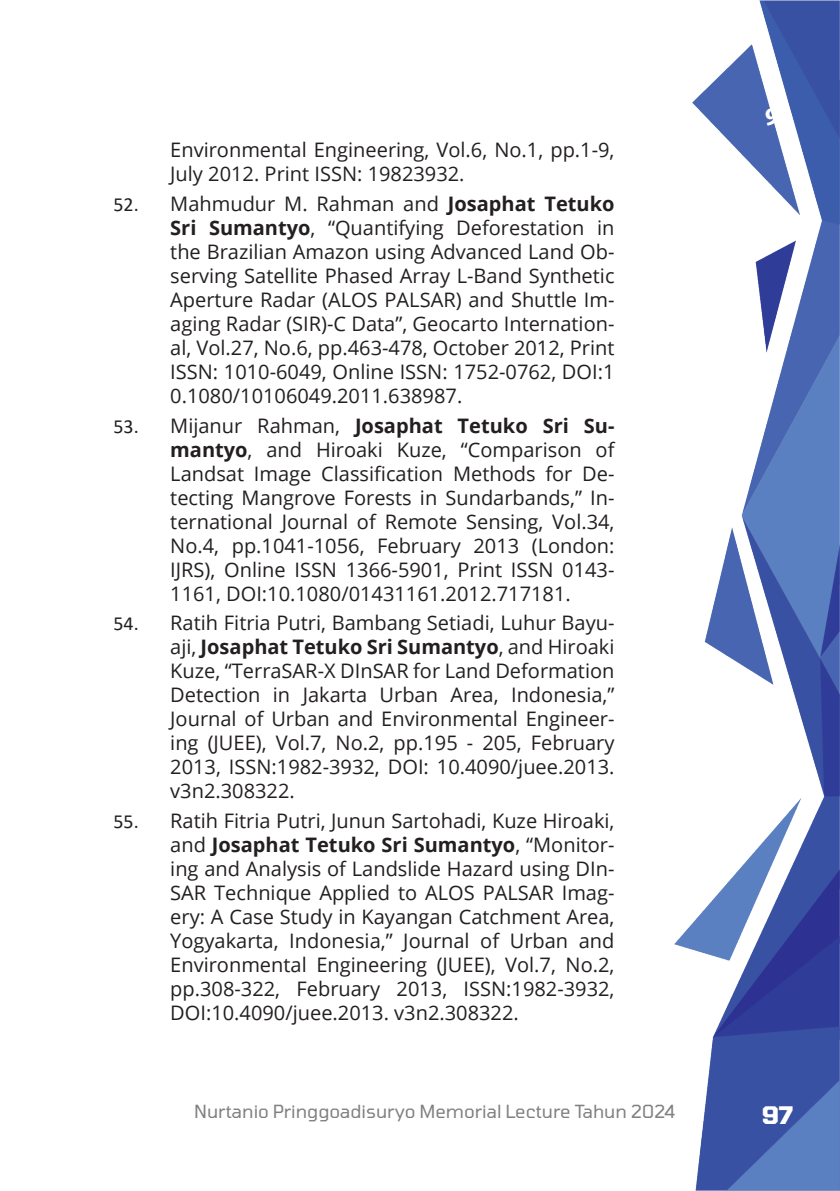
<style>
.page{position:relative;width:840px;height:1191px;background:#fff}
.page>*{position:absolute;margin:0;border:0;box-sizing:border-box;transform-origin:0 0}
.t1{font:700 24px "Fira Sans";color:#fff}
.t2{font:700 24px "Tomorrow";color:#fff}
.t3{font:20px/24px "Open Sans";color:#231f20;text-align:justify}
.t4{font:18px "Tomorrow";color:#7f807f}
.s1{font-family:"Calibri"}
.s2{font-weight:700}
</style>
<div class="page">
<img style="left:674px;top:0;width:165px;height:1191px">
<p class="t3" style="left:170px;top:137px;width:445px">Environmental Engineering, Vol.6, No.1, pp.1-9,<br>July 2012. Print ISSN: 19823932.</p>
<p class="t3" style="left:170px;top:191px;width:445px;text-indent:-57px"><span class="s1">52.</span> Mahmudur M. Rahman and <span class="s2">Josaphat Tetuko Sri Sumantyo</span>, “Quantifying Deforestation in the Brazilian Amazon using Advanced Land Ob&shy;serving Satellite Phased Array L-Band Synthetic Aperture Radar (ALOS PALSAR) and Shuttle Im&shy;aging Radar (SIR)-C Data”, Geocarto Internation&shy;al, Vol.27, No.6, pp.463-478, October 2012, Print ISSN: 1010-6049, Online ISSN: 1752-0762, DOI:1<br>0.1080/10106049.2011.638987.</p>
<p class="t3" style="left:170px;top:413px;width:445px;text-indent:-57px"><span class="s1">53.</span> Mijanur Rahman, <span class="s2">Josaphat Tetuko Sri Su&shy;mantyo</span>, and Hiroaki Kuze, “Comparison of Landsat Image Classification Methods for De&shy;tecting Mangrove Forests in Sundarbands,” In&shy;ternational Journal of Remote Sensing, Vol.34, No.4, pp.1041-1056, February 2013 (London:<br>IJRS), Online ISSN 1366-5901, Print ISSN 0143- 1161, DOI:10.1080/01431161.2012.717181.</p>
<p class="t3" style="left:170px;top:610px;width:445px;text-indent:-57px"><span class="s1">54.</span> Ratih Fitria Putri, Bambang Setiadi, Luhur Bayu&shy;aji, <span class="s2">Josaphat Tetuko Sri Sumantyo</span>, and Hiroaki Kuze, “TerraSAR-X DInSAR for Land Deformation Detection in Jakarta Urban Area, Indonesia,” Journal of Urban and Environmental Engineer&shy;ing (JUEE), Vol.7, No.2, pp.195 - 205, February 2013, ISSN:1982-3932, DOI: 10.4090/juee.2013. v3n2.308322.</p>
<p class="t3" style="left:170px;top:808px;width:445px;text-indent:-57px"><span class="s1">55.</span> Ratih Fitria Putri, Junun Sartohadi, Kuze Hiroaki, and <span class="s2">Josaphat Tetuko Sri Sumantyo</span>, “Monitor&shy;ing and Analysis of Landslide Hazard using DIn-SAR Technique Applied to ALOS PALSAR Imag&shy;ery: A Case Study in Kayangan Catchment Area, Yogyakarta, Indonesia,” Journal of Urban and Environmental Engineering (JUEE), Vol.7, No.2, pp.308-322, February 2013, ISSN:1982-3932, DOI:10.4090/juee.2013. v3n2.308322.</p>
<p class="t1" style="left:764px;top:96px;width:26px">97</p>
<p class="t4" style="left:194px;top:1097px;width:482px">Nurtanio Pringgoadisuryo Memorial Lecture Tahun 2024</p>
<p class="t2" style="left:761px;top:1095px;width:33px">97</p>
</div>
